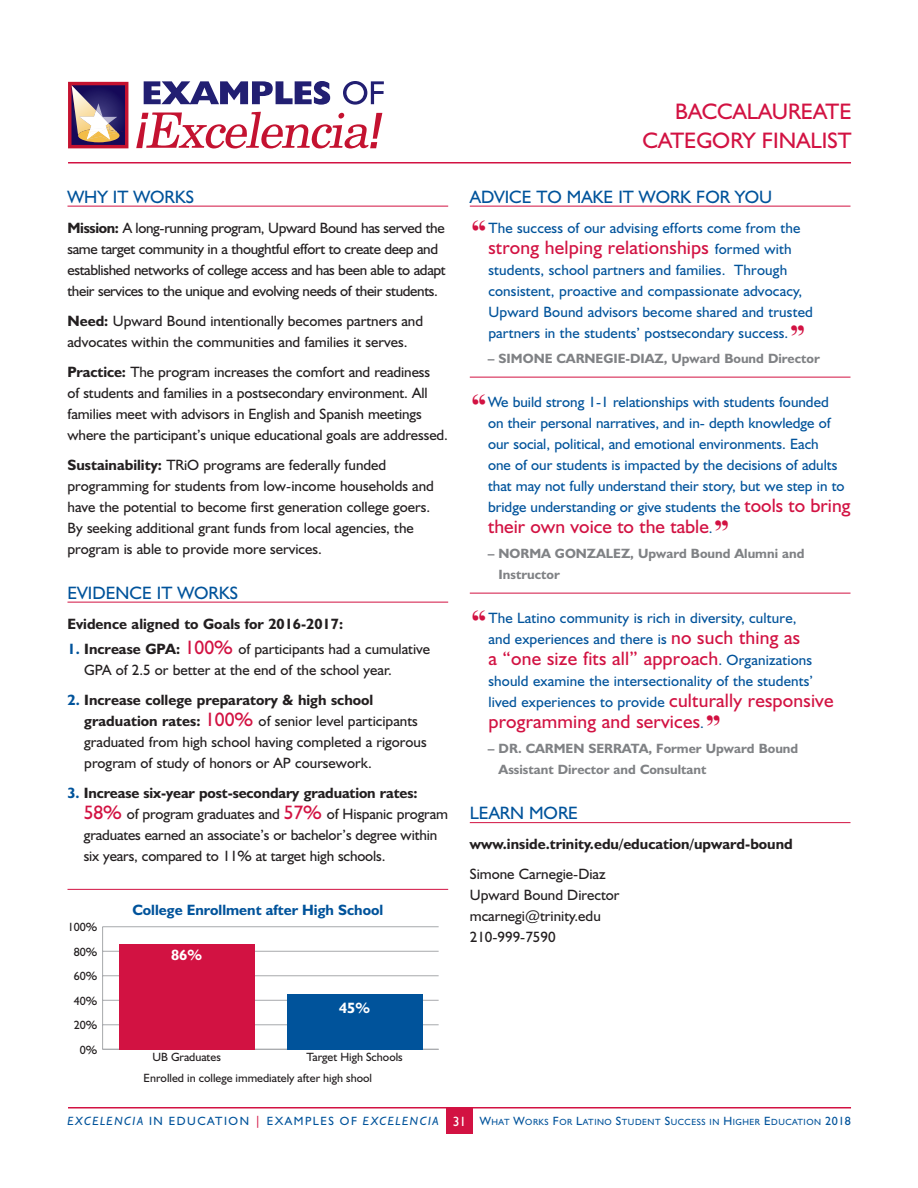
<style>
.page{position:relative;width:918px;height:1188px;background:#fff}
.page>*{position:absolute;margin:0;border:0;box-sizing:border-box;transform-origin:0 0}
.t1{font:22.5px/30px "Humanist 521 BT";color:#d21242;text-align:right}
.t2{font:19.5px "Humanist 521 BT";letter-spacing:.01em;color:#d21242}
.t3{font:18px "Humanist 521 BT";color:#00539b}
.t4{font:15px/21px "Humanist 521 BT";color:#231f20}
.t5{font:15px/21px "Humanist 521 BT";letter-spacing:.01em;color:#00539b}
.t6{font:15px/21px "Humanist 521 BT";letter-spacing:-.025em;color:#231f20}
.t7{font:700 15px "Humanist 521 BT";color:#231f20}
.t8{font:700 15px "Humanist 521 BT";color:#00539b}
.t9{font:700 15px "Humanist 521 BT";color:#fff}
.t10{font:700 13.5px/21px "Humanist 521 BT";color:#808285}
.t11{font:12px "Humanist 521 BT";color:#231f20}
.t12{font:9px "Humanist 521 BT";letter-spacing:.055em;color:#00539b}
.s1{font-weight:700}
.s2{font-weight:700;color:#00539b}
.s3{font-size:19.5px;color:#d21242}
.s4{font-family:"Bauer Bodoni";font-weight:900;font-size:30px;color:#d21242}
.s5{font-size:15px;color:#00539b}
.s6{font-family:"Bauer Bodoni";font-weight:900;font-size:30px}
.s7{font-style:italic;font-size:12px}
.s8{font-size:12px}
.s9{font-size:12px;color:#d21242}
.s10{font-size:13.5px;color:#fff}
</style>
<div class="page">
<hr style="left:68px;top:162px;width:783px;height:2px;background:#d21242">
<hr style="left:68px;top:1107px;width:783px;height:1px;background:#d21242">
<div style="left:446px;top:1107px;width:27px;height:27px;background:#d21242"></div>
<svg style="left:136px;top:112px;width:246px;height:36px"></svg>
<svg style="left:144px;top:81px;width:186px;height:24px"></svg>
<svg style="left:343px;top:81px;width:41px;height:24px"></svg>
<svg style="left:68px;top:82px;width:60px;height:66px;background:#885972"></svg>
<hr style="left:68px;top:206px;width:380px;height:1px;background:#d21242">
<hr style="left:68px;top:602px;width:380px;height:1px;background:#d21242">
<hr style="left:470px;top:206px;width:381px;height:1px;background:#d21242">
<hr style="left:470px;top:377px;width:381px;height:1px;background:#d21242">
<hr style="left:470px;top:593px;width:381px;height:1px;background:#d21242">
<hr style="left:470px;top:822px;width:381px;height:1px;background:#d21242">
<hr style="left:102px;top:927px;width:1px;height:122px;background:#a7a9ac">
<hr style="left:103px;top:1049px;width:336px;height:1px;background:#a7a9ac">
<hr style="left:103px;top:1024px;width:336px;height:1px;background:#a7a9ac">
<hr style="left:103px;top:1000px;width:336px;height:1px;background:#a7a9ac">
<hr style="left:103px;top:975px;width:336px;height:1px;background:#a7a9ac">
<hr style="left:103px;top:951px;width:336px;height:1px;background:#a7a9ac">
<hr style="left:103px;top:926px;width:336px;height:1px;background:#a7a9ac">
<div style="left:287px;top:994px;width:135px;height:55px;background:#00539b"></div>
<div style="left:119px;top:944px;width:135px;height:105px;background:#d21242"></div>
<hr style="left:68px;top:889px;width:380px;height:1px;background:#d21242">
<p class="t3" style="left:68px;top:186px;width:128px">WHY IT WORKS</p>
<p class="t6" style="left:68px;top:217px;width:380px"><span class="s1">Mission:</span> A long-running program, Upward Bound has served the same target community in a thoughtful effort to create deep and established networks of college access and has been able to adapt their services to the unique and evolving needs of their students.</p>
<p class="t4" style="left:68px;top:310px;width:357px"><span class="s1">Need:</span> Upward Bound intentionally becomes partners and advocates within the communities and families it serves.</p>
<p class="t4" style="left:68px;top:361px;width:382px"><span class="s1">Practice:</span> The program increases the comfort and readiness<br>of students and families in a postsecondary environment. All families meet with advisors in English and Spanish meetings where the participant’s unique educational goals are addressed.</p>
<p class="t4" style="left:68px;top:454px;width:368px"><span class="s1">Sustainability:</span> TRiO programs are federally funded programming for students from low-income households and have the potential to become first generation college goers.<br>By seeking additional grant funds from local agencies, the program is able to provide more services.</p>
<p class="t3" style="left:68px;top:582px;width:172px">EVIDENCE IT WORKS</p>
<p class="t7" style="left:68px;top:614px;width:277px">Evidence aligned to Goals for 2016-2017:</p>
<p class="t4" style="left:84px;top:638px;width:347px;text-indent:-17px"><span class="s2">1.</span> <span class="s1">Increase GPA:</span> <span class="s3">100%</span> of participants had a cumulative<br>GPA of 2.5 or better at the end of the school year.</p>
<p class="t4" style="left:84px;top:689px;width:344px;text-indent:-17px"><span class="s2">2.</span> <span class="s1">Increase college preparatory &amp; high school graduation rates:</span> <span class="s3">100%</span> of senior level participants graduated from high school having completed a rigorous program of study of honors or AP coursework.</p>
<p class="t4" style="left:84px;top:782px;width:366px;text-indent:-16px"><span class="s2">3.</span> <span class="s1">Increase six-year post-secondary graduation rates:<br></span><span class="s3">58%</span> of program graduates and <span class="s3">57%</span> of Hispanic program graduates earned an associate’s or bachelor’s degree within six years, compared to 11% at target high schools.</p>
<p class="t11" style="left:68px;top:920px;width:31px">100%</p>
<p class="t11" style="left:74px;top:944px;width:25px">80%</p>
<p class="t11" style="left:74px;top:969px;width:25px">60%</p>
<p class="t11" style="left:74px;top:993px;width:25px">40%</p>
<p class="t11" style="left:74px;top:1018px;width:25px">20%</p>
<p class="t11" style="left:80px;top:1042px;width:19px">0%</p>
<p class="t8" style="left:132px;top:900px;width:252px">College Enrollment after High School</p>
<p class="t9" style="left:171px;top:946px;width:32px">86%</p>
<p class="t9" style="left:339px;top:998px;width:32px">45%</p>
<p class="t11" style="left:152px;top:1050px;width:70px">UB Graduates</p>
<p class="t11" style="left:306px;top:1050px;width:98px">Target High Schools</p>
<p class="t11" style="left:144px;top:1070px;width:230px">Enrolled in college immediately after high shool</p>
<h1 class="t1" style="left:642px;top:95px;width:211px">BACCALAUREATE<br>CATEGORY FINALIST</h1>
<p class="t3" style="left:470px;top:186px;width:304px">ADVICE TO MAKE IT WORK FOR YOU</p>
<p class="t5" style="left:470px;top:217px;width:332px"><span class="s4">“</span>The success of our advising efforts come from the</p>
<h2 class="t2" style="left:488px;top:235px;width:305px">strong helping relationships <span class="s5">formed with</span></h2>
<p class="t5" style="left:488px;top:259px;width:326px">students, school partners and families. Through consistent, proactive and compassionate advocacy, Upward Bound advisors become shared and trusted partners in the students’ postsecondary success.<span class="s4">”</span></p>
<p class="t10" style="left:488px;top:348px;width:334px">– SIMONE CARNEGIE-DIAZ, Upward Bound Director</p>
<p class="t5" style="left:488px;top:391px;width:364px;text-indent:-18px"><span class="s4">“</span>We build strong 1-1 relationships with students founded<br>on their personal narratives, and in- depth knowledge of our social, political, and emotional environments. Each<br>one of our students is impacted by the decisions of adults that may not fully understand their story, but we step in to bridge understanding or give students the <span class="s3">tools to bring</span></p>
<h2 class="t2" style="left:488px;top:514px;width:244px">their own voice to the table<span class="s5">.</span><span class="s6">”</span></h2>
<p class="t10" style="left:499px;top:543px;width:307px;text-indent:-11px">– NORMA GONZALEZ, Upward Bound Alumni and<br>Instructor</p>
<p class="t5" style="left:470px;top:607px;width:332px;text-align:right"><span class="s4">“</span>The Latino community is rich in diversity, culture, and experiences and there is <span class="s3">no such thing as</span></p>
<h2 class="t2" style="left:488px;top:646px;width:325px">a “one size fits all” approach<span class="s5">. Organizations</span></h2>
<p class="t5" style="left:488px;top:670px;width:347px">should examine the intersectionality of the students’ lived experiences to provide <span class="s3">culturally responsive</span></p>
<h2 class="t2" style="left:488px;top:709px;width:236px">programming and services<span class="s5">.</span><span class="s6">”</span></h2>
<p class="t10" style="left:499px;top:738px;width:301px;text-indent:-11px">– DR. CARMEN SERRATA, Former Upward Bound<br>Assistant Director and Consultant</p>
<p class="t3" style="left:470px;top:802px;width:110px">LEARN MORE</p>
<p class="t7" style="left:470px;top:835px;width:325px">www.inside.trinity.edu/education/upward-bound</p>
<p class="t4" style="left:470px;top:863px;width:151px">Simone Carnegie-Diaz<br>Upward Bound Director mcarnegi@trinity.edu<br>210-999-7590</p>
<p class="t12" style="left:68px;top:1116px;width:785px"><span class="s7">EXCELENCIA</span> <span class="s8">IN EDUCATION</span> <span class="s9">|</span> <span class="s8">EXAMPLES OF</span> <span class="s7">EXCELENCIA</span> <span class="s10">31</span> <span class="s8">W</span>HAT <span class="s8">W</span>ORKS <span class="s8">F</span>OR <span class="s8">L</span>ATINO <span class="s8">S</span>TUDENT <span class="s8">S</span>UCCESS IN <span class="s8">H</span>IGHER <span class="s8">E</span>DUCATION <span class="s8">2018</span></p>
</div>
